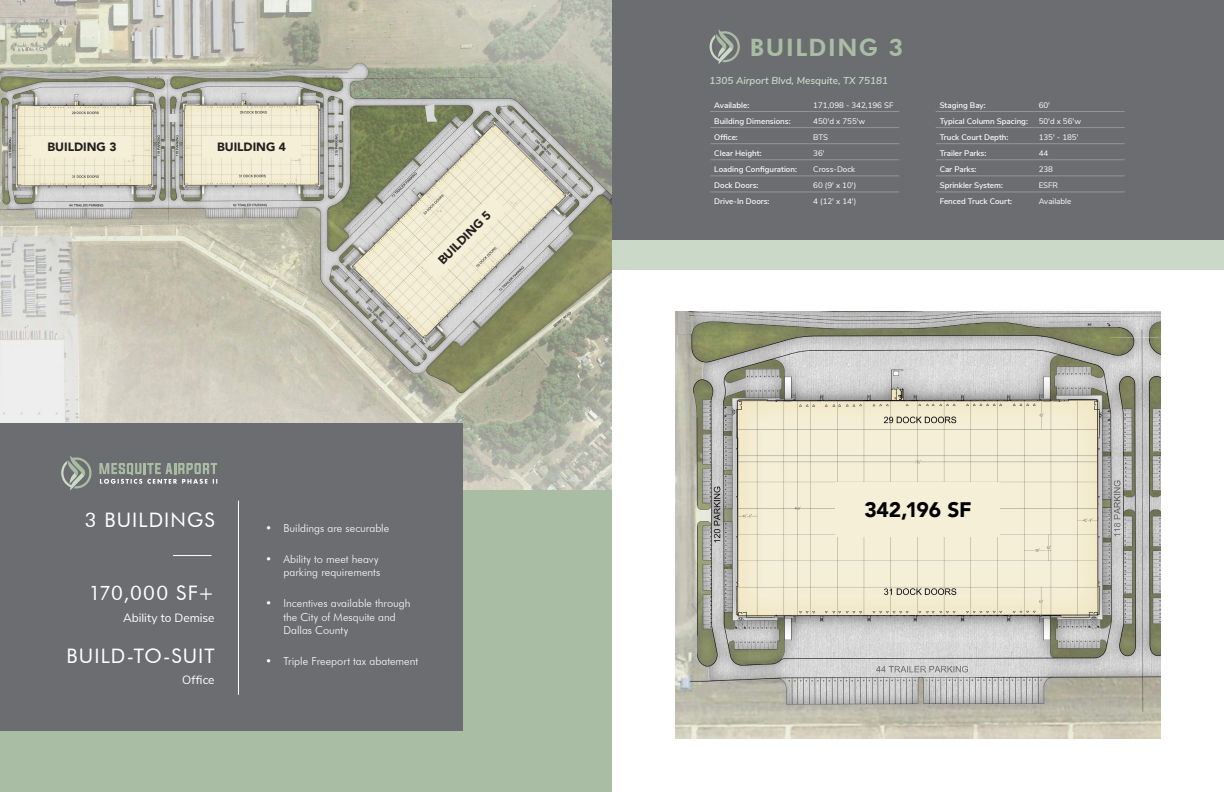
<style>
.page{position:relative;width:1224px;height:792px;background:#fff}
.page>*{position:absolute;margin:0;border:0;box-sizing:border-box;transform-origin:0 0}
.t1{font:800 24px "Futura BT";letter-spacing:.065em;color:#a8bda4}
.t2{font:900 21px "Avenir";letter-spacing:-.01em;color:#000}
.heading_black{font:20px "Futura BT";letter-spacing:.055em;color:#fff}
.t3{font:900 12px "Avenir";color:#231f20}
.text_white{font:12px "Nunito Sans";letter-spacing:-.005em;color:#fff}
.t4{font:300 11px/13.2px "Futura BT";color:#fff;text-align:right}
.t5{font:italic 600 10px "Nunito Sans";color:#cbd9c9}
.t6{font:600 8px "Nunito Sans";color:#fff}
.t7{font:8px "Nunito Sans";color:#fff}
</style>
<div class="page">
<img style="left:676px;top:311px;width:484px;height:427px">
<div style="left:0;top:484px;width:612px;height:308px;background:#a8bda4"></div>
<img style="left:0;top:0;width:612px;height:490px">
<div style="left:336px;top:116px;width:8px;height:5px;background:#d9d9d9"></div>
<div style="left:169px;top:114px;width:8px;height:8px;background:#d9d9d9"></div>
<svg style="left:425px;top:104px;width:12px;height:18px"></svg>
<svg style="left:422px;top:195px;width:84px;height:85px;background:#ede7d0"></svg>
<div style="left:836px;top:482px;width:164px;height:55px;background:#f5efd7"></div>
<div style="left:0;top:423px;width:462px;height:308px;background:#6c6d70"></div>
<hr style="left:238px;top:501px;width:1px;height:194px;background:#fff">
<hr style="left:173px;top:555px;width:39px;height:1px;background:#fff">
<svg style="left:61px;top:455px;width:31px;height:36px"></svg>
<svg style="left:99px;top:463px;width:118px;height:21px"></svg>
<div style="left:612px;top:240px;width:612px;height:30px;background:#cbd9c9"></div>
<div style="left:612px;top:0;width:612px;height:240px;background:#6c6d70"></div>
<hr style="left:710px;top:111px;width:99px;height:1px;background:#939598">
<hr style="left:809px;top:111px;width:90px;height:1px;background:#939598">
<hr style="left:710px;top:127px;width:99px;height:1px;background:#939598">
<hr style="left:809px;top:127px;width:90px;height:1px;background:#939598">
<hr style="left:710px;top:144px;width:99px;height:1px;background:#939598">
<hr style="left:809px;top:144px;width:90px;height:1px;background:#939598">
<hr style="left:710px;top:160px;width:99px;height:1px;background:#939598">
<hr style="left:809px;top:160px;width:90px;height:1px;background:#939598">
<hr style="left:710px;top:176px;width:99px;height:1px;background:#939598">
<hr style="left:809px;top:176px;width:90px;height:1px;background:#939598">
<hr style="left:710px;top:192px;width:99px;height:1px;background:#939598">
<hr style="left:809px;top:192px;width:90px;height:1px;background:#939598">
<hr style="left:936px;top:111px;width:99px;height:1px;background:#939598">
<hr style="left:1035px;top:111px;width:90px;height:1px;background:#939598">
<hr style="left:936px;top:127px;width:99px;height:1px;background:#939598">
<hr style="left:936px;top:144px;width:99px;height:1px;background:#939598">
<hr style="left:936px;top:160px;width:99px;height:1px;background:#939598">
<hr style="left:936px;top:176px;width:99px;height:1px;background:#939598">
<hr style="left:936px;top:192px;width:99px;height:1px;background:#939598">
<hr style="left:1035px;top:127px;width:90px;height:1px;background:#939598">
<hr style="left:1035px;top:144px;width:90px;height:1px;background:#939598">
<hr style="left:1035px;top:160px;width:90px;height:1px;background:#939598">
<hr style="left:1035px;top:176px;width:90px;height:1px;background:#939598">
<hr style="left:1035px;top:192px;width:90px;height:1px;background:#939598">
<svg style="left:710px;top:29px;width:30px;height:35px"></svg>
<div style="left:202px;top:136px;width:99px;height:21px;background:#f5efd7"></div>
<div style="left:33px;top:136px;width:98px;height:21px;background:#f5efd7"></div>
<p class="t3" style="left:47px;top:137px;width:71px">BUILDING 3</p>
<p class="t3" style="left:217px;top:137px;width:71px">BUILDING 4</p>
<p class="t3" style="left:433px;top:255px;width:71px;rotate:-45deg">BUILDING 5</p>
<p class="heading_black" style="left:85px;top:508px;width:131px">3 BUILDINGS</p>
<p class="heading_black" style="left:89px;top:581px;width:127px">170,000 SF+</p>
<p class="text_white" style="left:123px;top:609px;width:93px">Ability to Demise</p>
<p class="heading_black" style="left:67px;top:643px;width:150px">BUILD-TO-SUIT</p>
<p class="text_white" style="left:182px;top:671px;width:34px">Office</p>
<p class="t4" style="left:265px;top:521px;width:125px">• Buildings are securable</p>
<p class="t4" style="left:265px;top:552px;width:116px">• Ability to meet heavy parking requirements</p>
<p class="t4" style="left:283px;top:597px;width:129px;text-align:left;text-indent:-18px">• Incentives available through the City of Mesquite and<br>Dallas County</p>
<p class="t4" style="left:265px;top:654px;width:154px">• Triple Freeport tax abatement</p>
<p class="t1" style="left:750px;top:33px;width:155px">BUILDING 3</p>
<p class="t5" style="left:710px;top:74px;width:180px">1305 Airport Blvd, Mesquite, TX 75181</p>
<p class="t6" style="left:714px;top:99px;width:36px">Available:</p>
<p class="t7" style="left:813px;top:99px;width:82px">171,098 - 342,196 SF</p>
<p class="t6" style="left:714px;top:115px;width:78px">Building Dimensions:</p>
<p class="t7" style="left:813px;top:115px;width:53px">450'd x 755'w</p>
<p class="t6" style="left:714px;top:131px;width:25px">Office:</p>
<p class="t7" style="left:813px;top:131px;width:16px">BTS</p>
<p class="t6" style="left:714px;top:147px;width:49px">Clear Height:</p>
<p class="t7" style="left:813px;top:147px;width:13px">36'</p>
<p class="t6" style="left:714px;top:163px;width:84px">Loading Configuration:</p>
<p class="t7" style="left:813px;top:163px;width:43px">Cross-Dock</p>
<p class="t6" style="left:714px;top:179px;width:46px">Dock Doors:</p>
<p class="t7" style="left:813px;top:179px;width:44px">60 (9' x 10')</p>
<p class="t6" style="left:714px;top:195px;width:57px">Drive-In Doors:</p>
<p class="t7" style="left:813px;top:195px;width:44px">4 (12' x 14')</p>
<p class="t6" style="left:940px;top:99px;width:48px">Staging Bay:</p>
<p class="t7" style="left:1039px;top:99px;width:13px">60'</p>
<p class="t6" style="left:940px;top:115px;width:90px">Typical Column Spacing:</p>
<p class="t7" style="left:1039px;top:115px;width:44px">50'd x 56'w</p>
<p class="t6" style="left:940px;top:131px;width:70px">Truck Court Depth:</p>
<p class="t7" style="left:1039px;top:131px;width:41px">135' - 185'</p>
<p class="t6" style="left:940px;top:147px;width:48px">Trailer Parks:</p>
<p class="t7" style="left:1039px;top:147px;width:11px">44</p>
<p class="t6" style="left:940px;top:163px;width:38px">Car Parks:</p>
<p class="t7" style="left:1039px;top:163px;width:16px">238</p>
<p class="t6" style="left:940px;top:179px;width:65px">Sprinkler System:</p>
<p class="t7" style="left:1039px;top:179px;width:21px">ESFR</p>
<p class="t6" style="left:940px;top:195px;width:74px">Fenced Truck Court:</p>
<p class="t7" style="left:1039px;top:195px;width:34px">Available</p>
<p class="t2" style="left:864px;top:491px;width:109px">342,196 SF</p>
</div>
